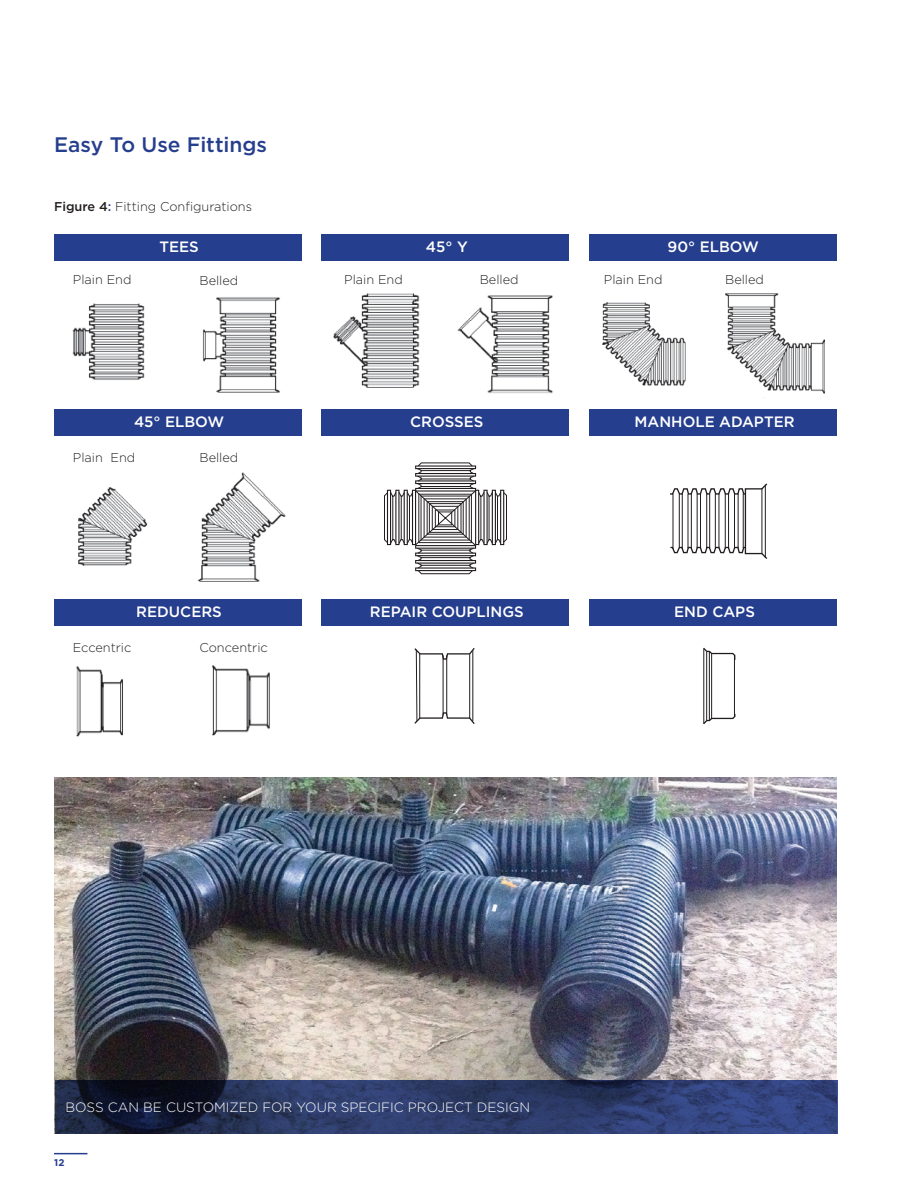
<style>
.page{position:relative;width:918px;height:1188px;background:#fff}
.page>*{position:absolute;margin:0;border:0;box-sizing:border-box;transform-origin:0 0}
.t1{font:500 21px "Gotham";color:#253e8d}
.t2{font:500 15px "Gotham";color:#fff}
.t3{font:300 13.5px "Gotham";color:#fff}
.t4{font:300 12.75px "Gotham";color:#231f20}
.t5{font:700 9.75px "Gotham";color:#253e8d}
.s1{font-weight:500}
.s2{font-weight:500;color:#253e8d}
</style>
<div class="page">
<hr style="left:54px;top:1153px;width:33px;height:1px;background:#253e8d">
<div style="left:54px;top:234px;width:248px;height:27px;background:#253e8d"></div>
<div style="left:54px;top:409px;width:248px;height:27px;background:#253e8d"></div>
<div style="left:54px;top:599px;width:248px;height:27px;background:#253e8d"></div>
<div style="left:322px;top:234px;width:247px;height:27px;background:#253e8d"></div>
<div style="left:322px;top:409px;width:247px;height:27px;background:#253e8d"></div>
<div style="left:322px;top:599px;width:247px;height:27px;background:#253e8d"></div>
<div style="left:590px;top:234px;width:247px;height:27px;background:#253e8d"></div>
<div style="left:590px;top:409px;width:247px;height:27px;background:#253e8d"></div>
<div style="left:590px;top:599px;width:247px;height:27px;background:#253e8d"></div>
<img style="left:72px;top:303px;width:73px;height:77px">
<img style="left:203px;top:297px;width:77px;height:96px">
<img style="left:602px;top:302px;width:84px;height:84px">
<img style="left:725px;top:293px;width:100px;height:105px">
<img style="left:333px;top:293px;width:87px;height:95px">
<img style="left:457px;top:295px;width:96px;height:99px">
<img style="left:78px;top:487px;width:70px;height:79px">
<img style="left:198px;top:472px;width:88px;height:110px">
<img style="left:76px;top:666px;width:47px;height:71px">
<img style="left:212px;top:665px;width:58px;height:71px">
<img style="left:54px;top:778px;width:783px;height:356px">
<svg style="left:55px;top:1080px;width:783px;height:54px;background:#283561"></svg>
<svg style="left:384px;top:462px;width:123px;height:113px"></svg>
<svg style="left:670px;top:483px;width:97px;height:76px"></svg>
<hr style="left:765px;top:485px;width:1px;height:73px;background:#211d1e">
<hr style="left:762px;top:489px;width:1px;height:65px;background:#211d1e">
<svg style="left:414px;top:648px;width:61px;height:76px"></svg>
<svg style="left:703px;top:647px;width:33px;height:77px"></svg>
<hr style="left:711px;top:654px;width:1px;height:65px;background:#211d1e">
<hr style="left:703px;top:649px;width:1px;height:74px;background:#211d1e">
<hr style="left:709px;top:652px;width:1px;height:68px;background:#211d1e">
<hr style="left:734px;top:655px;width:1px;height:61px;background:#211d1e">
<hr style="left:706px;top:652px;width:1px;height:69px;background:#211d1e">
<h1 class="t1" style="left:54px;top:131px;width:215px">Easy To Use Fittings</h1>
<p class="t4" style="left:54px;top:198px;width:200px"><span class="s1">Figure 4</span><span class="s2">:</span> Fitting Configurations</p>
<p class="t2" style="left:159px;top:237px;width:41px">TEES</p>
<p class="t2" style="left:426px;top:237px;width:43px">45° Y</p>
<p class="t2" style="left:668px;top:237px;width:93px">90° ELBOW</p>
<p class="t4" style="left:73px;top:272px;width:60px">Plain End</p>
<p class="t4" style="left:199px;top:272px;width:40px">Belled</p>
<p class="t4" style="left:480px;top:272px;width:40px">Belled</p>
<p class="t4" style="left:604px;top:272px;width:60px">Plain End</p>
<p class="t4" style="left:344px;top:272px;width:60px">Plain End</p>
<p class="t4" style="left:725px;top:272px;width:40px">Belled</p>
<p class="t2" style="left:134px;top:412px;width:92px">45° ELBOW</p>
<p class="t4" style="left:73px;top:450px;width:64px">Plain End</p>
<p class="t4" style="left:199px;top:450px;width:40px">Belled</p>
<p class="t2" style="left:136px;top:602px;width:87px">REDUCERS</p>
<p class="t4" style="left:73px;top:639px;width:60px">Eccentric</p>
<p class="t4" style="left:199px;top:639px;width:70px">Concentric</p>
<p class="t2" style="left:410px;top:412px;width:75px">CROSSES</p>
<p class="t2" style="left:370px;top:602px;width:155px">REPAIR COUPLINGS</p>
<p class="t2" style="left:635px;top:412px;width:161px">MANHOLE ADAPTER</p>
<p class="t2" style="left:674px;top:602px;width:82px">END CAPS</p>
<p class="t3" style="left:66px;top:1099px;width:466px">BOSS CAN BE CUSTOMIZED FOR YOUR SPECIFIC PROJECT DESIGN</p>
<p class="t5" style="left:54px;top:1156px;width:12px">12</p>
</div>
